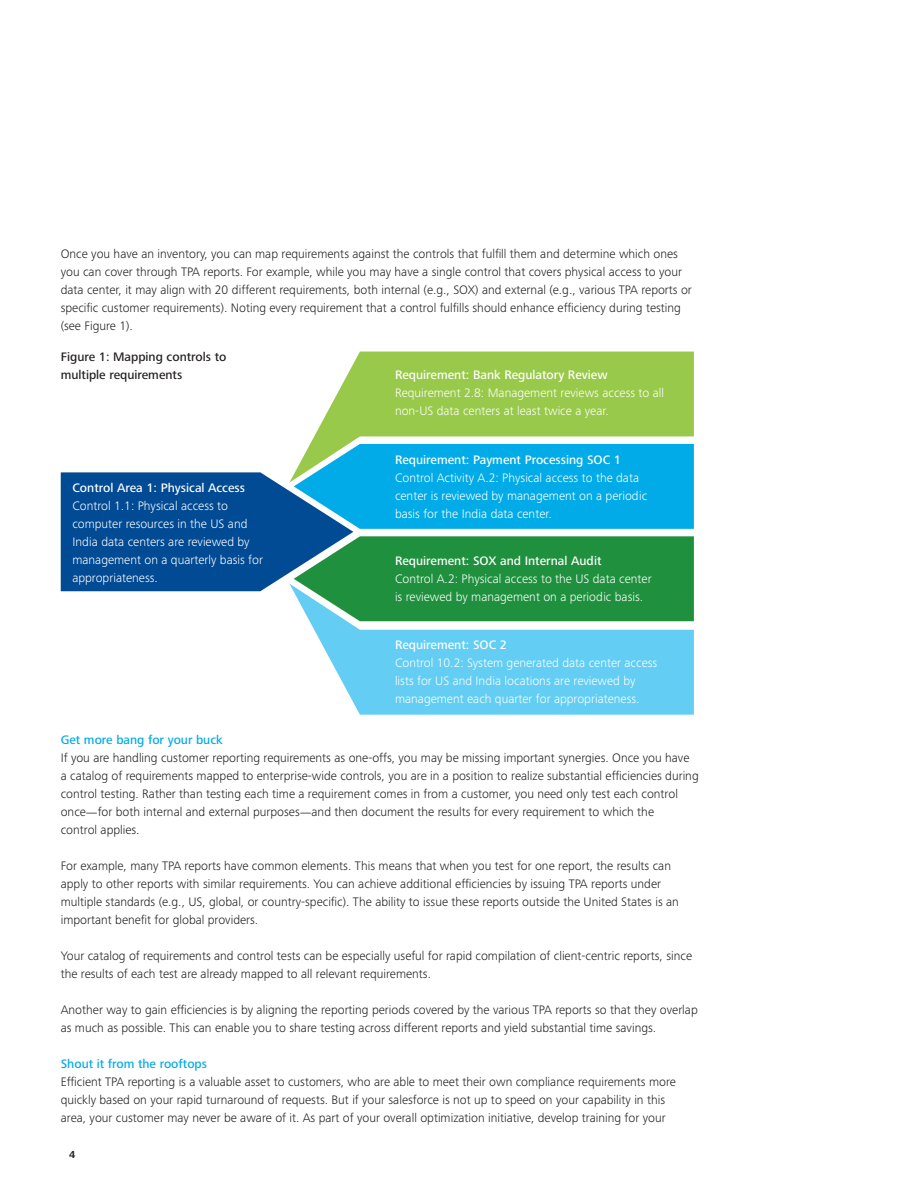
<style>
.page{position:relative;width:918px;height:1188px;background:#fff}
.page>*{position:absolute;margin:0;border:0;box-sizing:border-box;transform-origin:0 0}
.Body_styles_Body_cop{font:300 12.75px/18px "Frutiger Next Pro";color:#231f20}
.Subhead_styles_D_Sub{font:300 12.75px/18px "Frutiger Next Pro";color:#fff}
.Subhead_styles_D_Sub-2{font:300 12.75px/18px "Frutiger Next Pro";color:#231f20}
.Subhead_styles_D_Sub-3{font:500 12.75px "Frutiger Next Pro";color:#fff}
.Subhead_styles_D_Sub-4{font:500 12.75px/18px "Frutiger Next Pro";color:#231f20}
.Subhead_styles_D_Sub-5{font:500 12.75px "Frutiger Next Pro";color:#00abe7}
.t1{font:700 10.5px "Frutiger Next Pro";color:#231f20}
.s1{font-weight:500}
.s2{font-family:"Minion Pro";font-weight:500;color:#211d1e}
.s3{font-weight:500;color:#00abe7}
</style>
<div class="page">
<svg style="left:61px;top:472px;width:633px;height:120px;background:#198099"></svg>
<svg style="left:289px;top:352px;width:405px;height:131px;background:#7ec88e"></svg>
<svg style="left:289px;top:584px;width:405px;height:131px;background:#69c5c6"></svg>
<p class="Body_styles_Body_cop" style="left:61px;top:245px;width:633px">Once you have an inventory, you can map requirements against the controls that fulfill them and determine which ones you can cover through TPA reports. For example, while you may have a single control that covers physical access to your data center, it may align with 20 different requirements, both internal (e.g., SOX) and external (e.g., various TPA reports or specific customer requirements). Noting every requirement that a control fulfills should enhance efficiency during testing (see Figure 1).</p>
<p class="Subhead_styles_D_Sub-4" style="left:61px;top:347px;width:167px">Figure 1: Mapping controls to multiple requirements</p>
<p class="Subhead_styles_D_Sub" style="left:72px;top:479px;width:192px"><span class="s1">Control Area 1: Physical Access<br></span>Control 1.1: Physical access to computer resources in the US and<br>India data centers are reviewed by management on a quarterly basis for appropriateness.</p>
<p class="Subhead_styles_D_Sub-3" style="left:395px;top:367px;width:214px">Requirement: Bank Regulatory Review</p>
<p class="Subhead_styles_D_Sub" style="left:395px;top:384px;width:271px">Requirement 2.8: Management reviews access to all non-US data centers at least twice a year.</p>
<p class="Subhead_styles_D_Sub-3" style="left:395px;top:452px;width:228px">Requirement: Payment Processing SOC 1</p>
<p class="Subhead_styles_D_Sub" style="left:395px;top:469px;width:254px">Control Activity A.2: Physical access to the data center is reviewed by management on a periodic basis for the India data center.</p>
<p class="Subhead_styles_D_Sub-3" style="left:395px;top:554px;width:208px">Requirement: SOX and Internal Audit</p>
<p class="Subhead_styles_D_Sub" style="left:395px;top:570px;width:258px">Control A.2: Physical access to the US data center is reviewed by management on a periodic basis.</p>
<p class="Subhead_styles_D_Sub-3" style="left:395px;top:637px;width:114px">Requirement: SOC 2</p>
<p class="Subhead_styles_D_Sub" style="left:395px;top:654px;width:264px">Control 10.2: System generated data center access lists for US and India locations are reviewed by management each quarter for appropriateness.</p>
<p class="Subhead_styles_D_Sub-5" style="left:61px;top:732px;width:164px">Get more bang for your buck</p>
<p class="Body_styles_Body_cop" style="left:61px;top:749px;width:639px">If you are handling customer reporting requirements as one-offs, you may be missing important synergies. Once you have<br>a catalog of requirements mapped to enterprise-wide controls, you are in a position to realize substantial efficiencies during control testing. Rather than testing each time a requirement comes in from a customer, you need only test each control once<span class="s2">—</span>for both internal and external purposes<span class="s2">—</span>and then document the results for every requirement to which the<br>control applies.</p>
<p class="Body_styles_Body_cop" style="left:61px;top:857px;width:620px">For example, many TPA reports have common elements. This means that when you test for one report, the results can apply to other reports with similar requirements. You can achieve additional efficiencies by issuing TPA reports under multiple standards (e.g., US, global, or country-specific). The ability to issue these reports outside the United States is an important benefit for global providers.</p>
<p class="Body_styles_Body_cop" style="left:61px;top:947px;width:633px">Your catalog of requirements and control tests can be especially useful for rapid compilation of client-centric reports, since the results of each test are already mapped to all relevant requirements.</p>
<p class="Body_styles_Body_cop" style="left:61px;top:1001px;width:639px">Another way to gain efficiencies is by aligning the reporting periods covered by the various TPA reports so that they overlap as much as possible. This can enable you to share testing across different reports and yield substantial time savings.</p>
<p class="Subhead_styles_D_Sub-2" style="left:61px;top:1055px;width:617px"><span class="s3">Shout it from the rooftops<br></span>Efficient TPA reporting is a valuable asset to customers, who are able to meet their own compliance requirements more quickly based on your rapid turnaround of requests. But if your salesforce is not up to speed on your capability in this area, your customer may never be aware of it. As part of your overall optimization initiative, develop training for your</p>
<p class="t1" style="left:69px;top:1148px;width:8px">4</p>
</div>
